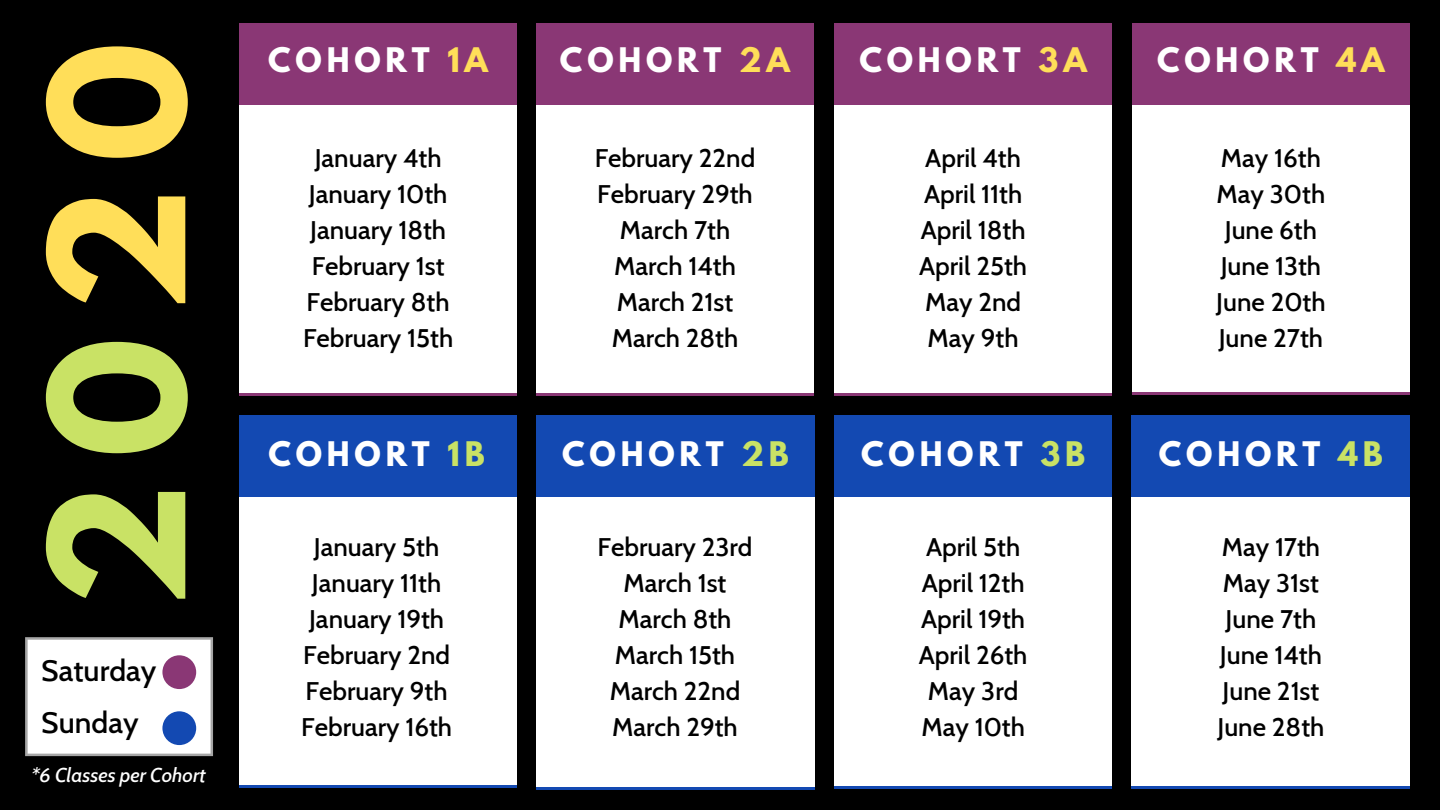
<style>
.page{position:relative;width:1440px;height:810px;background:#000}
.page>*{position:absolute;margin:0;border:0;box-sizing:border-box;transform-origin:0 0}
.t1{font:700 166px "League Spartan";color:#c9e265}
.t2{font:700 30px "League Spartan";letter-spacing:.16em;color:#fff}
.t3{font:500 30px/52.5px "Cabin";color:#000}
.t4{font:500 26px/36px "Cabin";color:#000;text-align:center}
.t5{font:italic 500 19.9px "Cabin";color:#fff}
.s1{color:#ffde59}
.s2{color:#c9e265}
</style>
<div class="page">
<div style="left:239px;top:368px;width:278px;height:27px;background:#fff"></div>
<div style="left:239px;top:25px;width:278px;height:105px;background:#fff"></div>
<div style="left:239px;top:130px;width:278px;height:238px;background:#fff"></div>
<hr style="left:239px;top:394px;width:278px;height:2px;background:#8a3775">
<div style="left:239px;top:23px;width:278px;height:82px;background:#8a3775"></div>
<div style="left:537px;top:368px;width:276px;height:27px;background:#fff"></div>
<div style="left:537px;top:25px;width:276px;height:105px;background:#fff"></div>
<div style="left:537px;top:130px;width:276px;height:238px;background:#fff"></div>
<hr style="left:537px;top:394px;width:276px;height:2px;background:#8a3775">
<div style="left:537px;top:23px;width:276px;height:82px;background:#8a3775"></div>
<div style="left:834px;top:368px;width:278px;height:27px;background:#fff"></div>
<div style="left:834px;top:25px;width:278px;height:105px;background:#fff"></div>
<div style="left:834px;top:130px;width:278px;height:238px;background:#fff"></div>
<hr style="left:834px;top:394px;width:278px;height:2px;background:#8a3775">
<div style="left:834px;top:23px;width:278px;height:82px;background:#8a3775"></div>
<div style="left:1132px;top:367px;width:278px;height:26px;background:#fff"></div>
<div style="left:1132px;top:25px;width:278px;height:105px;background:#fff"></div>
<div style="left:1132px;top:130px;width:278px;height:237px;background:#fff"></div>
<hr style="left:1132px;top:392px;width:278px;height:3px;background:#8a3775">
<div style="left:1132px;top:23px;width:278px;height:82px;background:#8a3775"></div>
<div style="left:239px;top:760px;width:278px;height:27px;background:#fff"></div>
<div style="left:239px;top:416px;width:278px;height:106px;background:#fff"></div>
<div style="left:239px;top:522px;width:278px;height:238px;background:#fff"></div>
<hr style="left:239px;top:785px;width:278px;height:3px;background:#1349b2">
<div style="left:239px;top:415px;width:278px;height:81px;background:#1349b2"></div>
<div style="left:537px;top:762px;width:277px;height:27px;background:#fff"></div>
<div style="left:537px;top:416px;width:277px;height:106px;background:#fff"></div>
<div style="left:537px;top:522px;width:277px;height:240px;background:#fff"></div>
<hr style="left:537px;top:788px;width:277px;height:2px;background:#1349b2">
<div style="left:537px;top:415px;width:277px;height:82px;background:#1349b2"></div>
<div style="left:834px;top:761px;width:278px;height:26px;background:#fff"></div>
<div style="left:834px;top:417px;width:278px;height:105px;background:#fff"></div>
<div style="left:834px;top:522px;width:278px;height:239px;background:#fff"></div>
<hr style="left:834px;top:786px;width:278px;height:2px;background:#1349b2">
<div style="left:834px;top:416px;width:278px;height:81px;background:#1349b2"></div>
<div style="left:1132px;top:761px;width:277px;height:26px;background:#fff"></div>
<div style="left:1132px;top:417px;width:277px;height:105px;background:#fff"></div>
<div style="left:1132px;top:522px;width:277px;height:239px;background:#fff"></div>
<hr style="left:1132px;top:786px;width:277px;height:2px;background:#1349b2">
<div style="left:1132px;top:416px;width:277px;height:81px;background:#1349b2"></div>
<div style="left:26px;top:638px;width:186px;height:117px;background:#fff"></div>
<hr style="left:25px;top:640px;width:3px;height:114px;background:#a6a6a6">
<hr style="left:211px;top:640px;width:2px;height:114px;background:#a6a6a6">
<hr style="left:28px;top:754px;width:183px;height:2px;background:#a6a6a6">
<hr style="left:28px;top:637px;width:183px;height:3px;background:#a6a6a6">
<div style="left:162px;top:655px;width:34px;height:34px;background:#8a3775;border-radius:50%"></div>
<div style="left:162px;top:711px;width:34px;height:34px;background:#1349b2;border-radius:50%"></div>
<h1 class="t1" style="left:36px;top:608px;width:568px;rotate:-90deg">20<span class="s1">20</span></h1>
<p class="t3" style="left:41px;top:644px;width:117px">Saturday<br>Sunday</p>
<p class="t5" style="left:32px;top:763px;width:175px">*6 Classes per Cohort</p>
<p class="t2" style="left:268px;top:45px;width:221px">COHORT <span class="s1">1A</span></p>
<p class="t4" style="left:303px;top:140px;width:152px">January 4th<br>January 10th<br>January 18th<br>February 1st<br>February 8th<br>February 15th</p>
<p class="t2" style="left:268px;top:439px;width:218px">COHORT <span class="s2">1B</span></p>
<p class="t4" style="left:301px;top:529px;width:152px">January 5th<br>January 11th<br>January 19th<br>February 2nd<br>February 9th<br>February 16th</p>
<p class="t2" style="left:560px;top:45px;width:232px">COHORT <span class="s1">2A</span></p>
<p class="t2" style="left:859px;top:45px;width:229px">COHORT <span class="s1">3A</span></p>
<p class="t2" style="left:1157px;top:45px;width:229px">COHORT <span class="s1">4A</span></p>
<p class="t4" style="left:595px;top:140px;width:162px">February 22nd<br>February 29th<br>March 7th<br>March 14th<br>March 21st<br>March 28th</p>
<p class="t4" style="left:919px;top:140px;width:109px">April 4th<br>April 11th<br>April 18th<br>April 25th<br>May 2nd<br>May 9th</p>
<p class="t4" style="left:1216px;top:140px;width:111px">May 16th<br>May 30th<br>June 6th<br>June 13th<br>June 20th<br>June 27th</p>
<p class="t2" style="left:562px;top:439px;width:228px">COHORT <span class="s2">2B</span></p>
<p class="t2" style="left:861px;top:439px;width:225px">COHORT <span class="s2">3B</span></p>
<p class="t2" style="left:1159px;top:439px;width:225px">COHORT <span class="s2">4B</span></p>
<p class="t4" style="left:598px;top:529px;width:156px">February 23rd<br>March 1st<br>March 8th<br>March 15th<br>March 22nd<br>March 29th</p>
<p class="t4" style="left:919px;top:529px;width:110px">April 5th<br>April 12th<br>April 19th<br>April 26th<br>May 3rd<br>May 10th</p>
<p class="t4" style="left:1217px;top:529px;width:108px">May 17th<br>May 31st<br>June 7th<br>June 14th<br>June 21st<br>June 28th</p>
</div>
